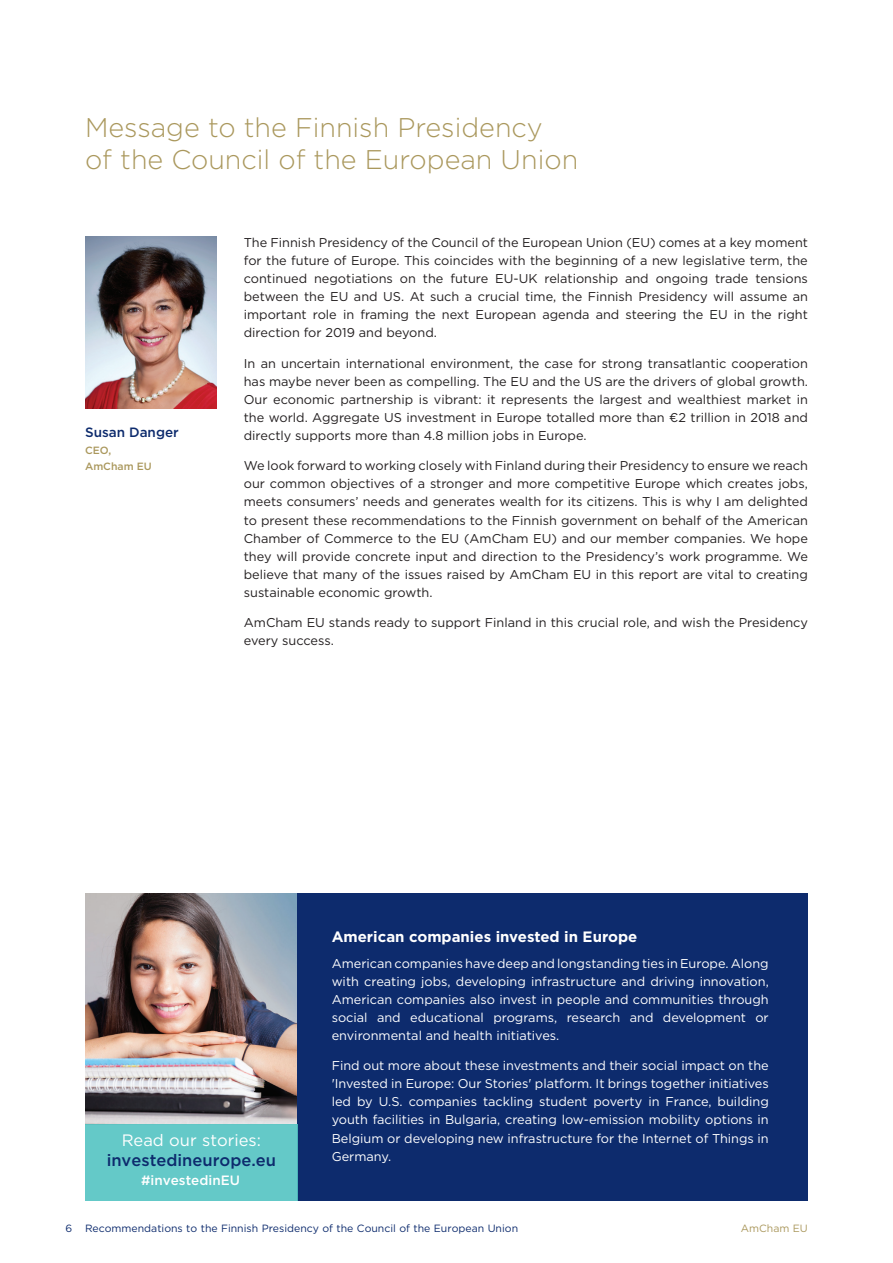
<style>
.page{position:relative;width:893px;height:1263px;background:#fff}
.page>*{position:absolute;margin:0;border:0;box-sizing:border-box;transform-origin:0 0}
.t1{font:300 27px/32.4px "Gotham";color:#aa985d}
.t2{font:500 16.5px "Gotham";color:#0d2b6d}
.t3{font:16.5px "Gotham";color:#fff}
.t4{font:700 15px "Gotham";color:#fff}
.t5{font:500 13.5px "Gotham";color:#fff}
.t6{font:500 13.5px "Gotham";color:#0d2b6d}
.t7{font:12.75px/18px "Gotham";color:#231f20;text-align:justify}
.t8{font:12.75px/18px "Gotham";color:#fff;text-align:justify}
.t9{font:10.5px "Gotham";color:#0d2b6d}
.t10{font:500 10.5px/16.5px "Gotham";color:#aa985d}
.t11{font:10.5px "Gotham";color:#aa985d}
</style>
<div class="page">
<img style="left:85px;top:893px;width:213px;height:231px">
<img style="left:85px;top:237px;width:131px;height:171px">
<div style="left:298px;top:893px;width:510px;height:307px;background:#0d2b6d"></div>
<div style="left:85px;top:1124px;width:213px;height:76px;background:#64c9c8"></div>
<h1 class="t1" style="left:85px;top:110px;width:495px">Message to the Finnish Presidency<br>of the Council of the European Union</h1>
<p class="t6" style="left:85px;top:424px;width:95px">Susan Danger</p>
<p class="t10" style="left:85px;top:442px;width:68px">CEO,<br>AmCham EU</p>
<p class="t7" style="left:244px;top:233px;width:566px">The Finnish Presidency of the Council of the European Union (EU) comes at a key moment for the future of Europe. This coincides with the beginning of a new legislative term, the continued negotiations on the future EU-UK relationship and ongoing trade tensions between the EU and US. At such a crucial time, the Finnish Presidency will assume an important role in framing the next European agenda and steering the EU in the right direction for 2019 and beyond.</p>
<p class="t7" style="left:244px;top:354px;width:566px">In an uncertain international environment, the case for strong transatlantic cooperation has maybe never been as compelling. The EU and the US are the drivers of global growth.<br>Our economic partnership is vibrant: it represents the largest and wealthiest market in the world. Aggregate US investment in Europe totalled more than €2 trillion in 2018 and directly supports more than 4.8 million jobs in Europe.</p>
<p class="t7" style="left:244px;top:457px;width:566px">We look forward to working closely with Finland during their Presidency to ensure we reach our common objectives of a stronger and more competitive Europe which creates jobs, meets consumers’ needs and generates wealth for its citizens. This is why I am delighted to present these recommendations to the Finnish government on behalf of the American Chamber of Commerce to the EU (AmCham EU) and our member companies. We hope they will provide concrete input and direction to the Presidency’s work programme. We believe that many of the issues raised by AmCham EU in this report are vital to creating sustainable economic growth.</p>
<p class="t7" style="left:244px;top:613px;width:566px">AmCham EU stands ready to support Finland in this crucial role, and wish the Presidency every success.</p>
<p class="t4" style="left:332px;top:927px;width:307px">American companies invested in Europe</p>
<p class="t3" style="left:122px;top:1130px;width:141px">Read our stories:</p>
<p class="t2" style="left:107px;top:1149px;width:171px">investedineurope.eu</p>
<p class="t5" style="left:141px;top:1171px;width:100px">#investedinEU</p>
<p class="t8" style="left:332px;top:954px;width:439px">American companies have deep and longstanding ties in Europe. Along with creating jobs, developing infrastructure and driving innovation, American companies also invest in people and communities through social and educational programs, research and development or environmental and health initiatives.</p>
<p class="t8" style="left:332px;top:1057px;width:439px">Find out more about these investments and their social impact on the 'Invested in Europe: Our Stories' platform. It brings together initiatives led by U.S. companies tackling student poverty in France, building youth facilities in Bulgaria, creating low-emission mobility options in Belgium or developing new infrastructure for the Internet of Things in Germany.</p>
<p class="t9" style="left:66px;top:1222px;width:454px">6 Recommendations to the Finnish Presidency of the Council of the European Union</p>
<p class="t11" style="left:741px;top:1222px;width:69px">AmCham EU</p>
</div>
